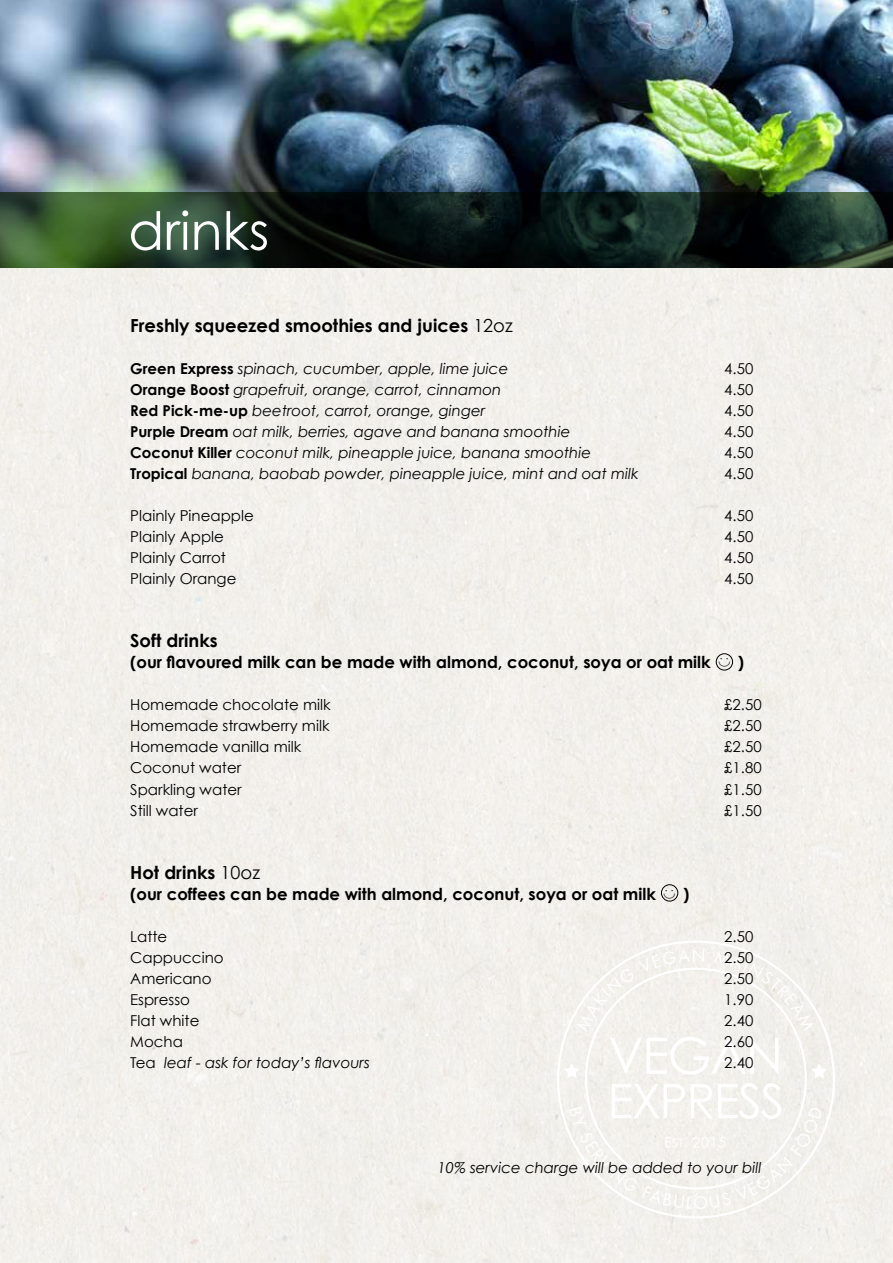
<style>
.page{position:relative;width:893px;height:1263px;background:#fff}
.page>*{position:absolute;margin:0;border:0;box-sizing:border-box;transform-origin:0 0}
.t1{font:52.5px "Century Gothic";color:#fff}
.t2{font:700 18px "Century Gothic";color:#000}
.t3{font:700 16.5px "Century Gothic";color:#000}
.t4{font:italic 15px "Century Gothic";color:#000}
.t5{font:15px "Century Gothic";color:#000}
.s1{font-weight:400}
.s2{font-weight:700;font-style:normal}
.s3{font-family:"Smiley Face";font-weight:400;font-size:18px}
.s4{font-style:normal}
</style>
<div class="page">
<div style="left:0;top:268px;width:893px;height:995px;background:#f2f0eb"></div>
<svg style="left:557px;top:940px;width:278px;height:278px;fill:#f2f0ec"></svg>
<svg style="left:564px;top:948px;width:263px;height:261px"></svg>
<img style="left:0;top:0;width:893px;height:192px">
<svg style="left:0;top:192px;width:893px;height:76px;background:#192b1e"></svg>
<div style="left:716px;top:653px;width:17px;height:17px;border:1px solid #000;border-radius:50%"></div>
<div style="left:661px;top:884px;width:17px;height:17px;border:1px solid #000;border-radius:50%"></div>
<h1 class="t1" style="left:128px;top:199px;width:143px">drinks</h1>
<p class="t2" style="left:130px;top:315px;width:384px">Freshly squeezed smoothies and juices <span class="s1">12oz</span></p>
<p class="t4" style="left:130px;top:360px;width:380px"><span class="s2">Green Express</span> spinach, cucumber, apple, lime juice</p>
<p class="t5" style="left:724px;top:360px;width:31px">4.50</p>
<p class="t4" style="left:130px;top:381px;width:373px"><span class="s2">Orange Boost</span> grapefruit, orange, carrot, cinnamon</p>
<p class="t5" style="left:724px;top:381px;width:31px">4.50</p>
<p class="t4" style="left:130px;top:402px;width:357px"><span class="s2">Red Pick-me-up</span> beetroot, carrot, orange, ginger</p>
<p class="t5" style="left:724px;top:402px;width:31px">4.50</p>
<p class="t4" style="left:130px;top:423px;width:442px"><span class="s2">Purple Dream</span> oat milk, berries, agave and banana smoothie</p>
<p class="t5" style="left:724px;top:423px;width:31px">4.50</p>
<p class="t4" style="left:130px;top:444px;width:462px"><span class="s2">Coconut Killer</span> coconut milk, pineapple juice, banana smoothie</p>
<p class="t5" style="left:724px;top:444px;width:31px">4.50</p>
<p class="t4" style="left:130px;top:465px;width:510px"><span class="s2">Tropical</span> banana, baobab powder, pineapple juice, mint and oat milk</p>
<p class="t5" style="left:724px;top:465px;width:31px">4.50</p>
<p class="t5" style="left:130px;top:507px;width:125px">Plainly Pineapple</p>
<p class="t5" style="left:724px;top:507px;width:31px">4.50</p>
<p class="t5" style="left:130px;top:528px;width:95px">Plainly Apple</p>
<p class="t5" style="left:724px;top:528px;width:31px">4.50</p>
<p class="t5" style="left:130px;top:549px;width:97px">Plainly Carrot</p>
<p class="t5" style="left:724px;top:549px;width:31px">4.50</p>
<p class="t5" style="left:130px;top:570px;width:108px">Plainly Orange</p>
<p class="t5" style="left:724px;top:570px;width:31px">4.50</p>
<p class="t2" style="left:130px;top:630px;width:89px">Soft drinks</p>
<p class="t3" style="left:130px;top:652px;width:615px">(our flavoured milk can be made with almond, coconut, soya or oat milk <span class="s3">1</span> )</p>
<p class="t5" style="left:130px;top:696px;width:202px">Homemade chocolate milk</p>
<p class="t5" style="left:724px;top:696px;width:39px">£2.50</p>
<p class="t5" style="left:130px;top:717px;width:201px">Homemade strawberry milk</p>
<p class="t5" style="left:724px;top:717px;width:39px">£2.50</p>
<p class="t5" style="left:130px;top:738px;width:173px">Homemade vanilla milk</p>
<p class="t5" style="left:724px;top:738px;width:39px">£2.50</p>
<p class="t5" style="left:130px;top:759px;width:113px">Coconut water</p>
<p class="t5" style="left:724px;top:759px;width:39px">£1.80</p>
<p class="t5" style="left:130px;top:780px;width:113px">Sparkling water</p>
<p class="t5" style="left:724px;top:780px;width:39px">£1.50</p>
<p class="t5" style="left:130px;top:801px;width:69px">Still water</p>
<p class="t5" style="left:724px;top:801px;width:39px">£1.50</p>
<p class="t2" style="left:130px;top:861px;width:131px">Hot drinks <span class="s1">10oz</span></p>
<p class="t3" style="left:130px;top:883px;width:561px">(our coffees can be made with almond, coconut, soya or oat milk <span class="s3">1</span> )</p>
<p class="t5" style="left:130px;top:927px;width:39px">Latte</p>
<p class="t5" style="left:724px;top:927px;width:31px">2.50</p>
<p class="t5" style="left:130px;top:948px;width:95px">Cappuccino</p>
<p class="t5" style="left:724px;top:948px;width:31px">2.50</p>
<p class="t5" style="left:130px;top:969px;width:83px">Americano</p>
<p class="t5" style="left:724px;top:969px;width:31px">2.50</p>
<p class="t5" style="left:130px;top:990px;width:61px">Espresso</p>
<p class="t5" style="left:724px;top:990px;width:31px">1.90</p>
<p class="t5" style="left:130px;top:1011px;width:71px">Flat white</p>
<p class="t5" style="left:724px;top:1011px;width:31px">2.40</p>
<p class="t5" style="left:130px;top:1032px;width:54px">Mocha</p>
<p class="t5" style="left:724px;top:1032px;width:31px">2.60</p>
<p class="t4" style="left:130px;top:1053px;width:241px"><span class="s4">Tea</span> leaf - ask for today’s flavours</p>
<p class="t5" style="left:724px;top:1053px;width:31px">2.40</p>
<p class="t4" style="left:438px;top:1158px;width:325px">10% service charge will be added to your bill</p>
</div>
